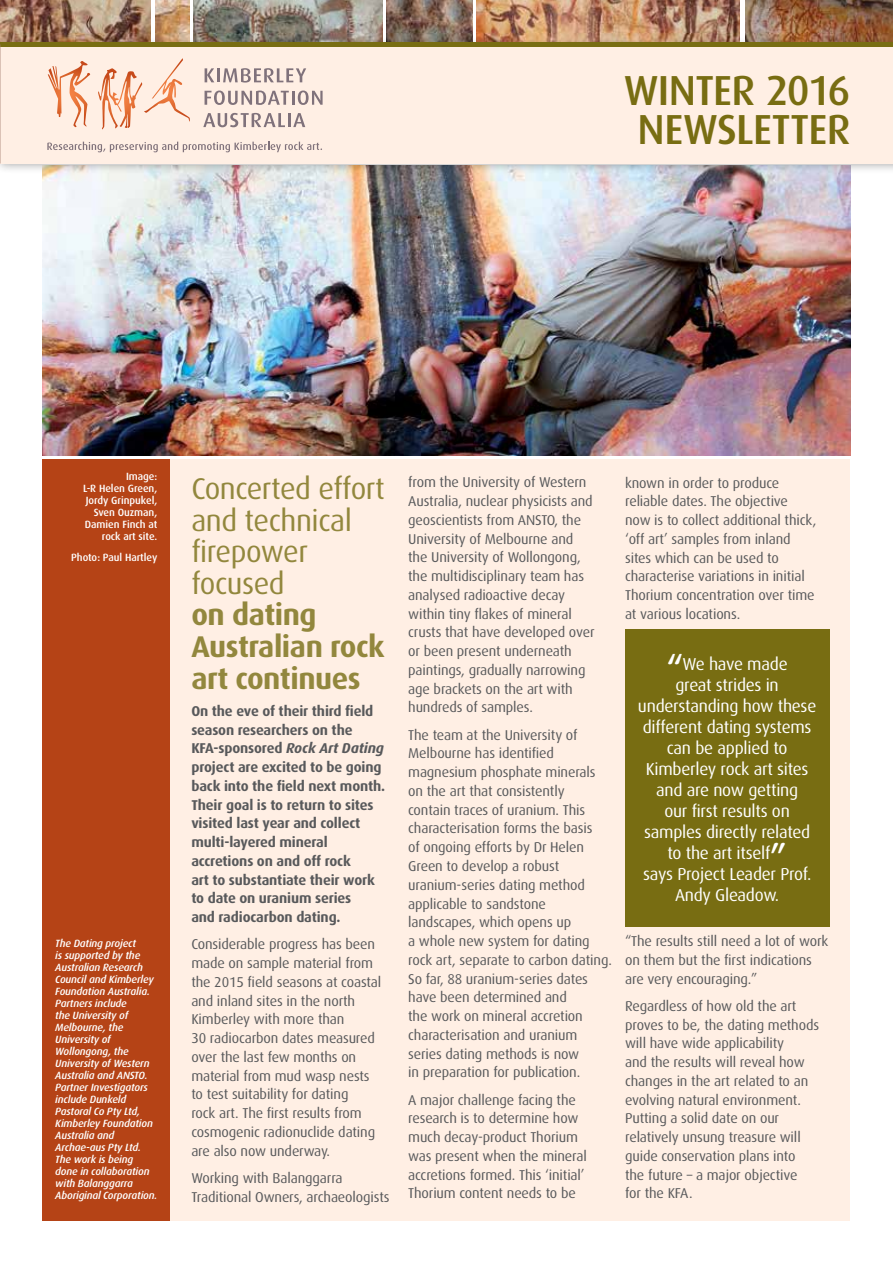
<style>
.page{position:relative;width:893px;height:1263px;background:#fff}
.page>*{position:absolute;margin:0;border:0;box-sizing:border-box;transform-origin:0 0}
.t1{font:500 42px/39px "Dax";letter-spacing:-.02em;color:#786d12;text-align:center}
.t2{font:30px/31.5px "Dax";letter-spacing:-.015em;color:#92873d}
.t3{font:700 30px/31.5px "Dax";letter-spacing:-.015em;color:#92873d}
.t4{font:17.25px/21px "Dax";letter-spacing:-.015em;color:#fff;text-align:center}
.t5{font:14.25px/18.8px "Dax";letter-spacing:-.01em;color:#58595b}
.t6{font:700 14.25px/18.8px "Dax";letter-spacing:-.01em;color:#58595b}
.t7{font:italic 500 10.5px/12px "Dax";letter-spacing:-.015em;color:#fff}
.t8{font:500 10.5px/12px "Dax";letter-spacing:-.005em;color:#fff;text-align:right}
.s1{font-style:italic}
.s2{font-weight:500;font-size:34.5px}
</style>
<div class="page">
<img style="left:43px;top:174px;width:807px;height:281px">
<div style="left:43px;top:459px;width:807px;height:761px;background:#ffefe4"></div>
<img style="left:155px;top:0;width:34px;height:37px">
<img style="left:387px;top:0;width:85px;height:37px">
<img style="left:193px;top:0;width:190px;height:37px">
<img style="left:1px;top:0;width:150px;height:37px">
<img style="left:476px;top:0;width:264px;height:37px">
<img style="left:745px;top:0;width:148px;height:37px">
<div style="left:0;top:37px;width:893px;height:137px;background:#000;opacity:.3"></div>
<div style="left:0;top:45px;width:893px;height:119px;background:#ffefe4"></div>
<hr style="left:288px;top:113px;width:3px;height:14px;background:#80727b">
<svg style="left:293px;top:113px;width:12px;height:14px"></svg>
<svg style="left:203px;top:113px;width:82px;height:14px"></svg>
<svg style="left:205px;top:68px;width:9px;height:14px"></svg>
<hr style="left:217px;top:68px;width:3px;height:14px;background:#80727b">
<svg style="left:223px;top:68px;width:83px;height:15px"></svg>
<svg style="left:205px;top:91px;width:118px;height:14px"></svg>
<svg style="left:48px;top:61px;width:42px;height:66px"></svg>
<svg style="left:98px;top:58px;width:92px;height:72px"></svg>
<svg style="left:47px;top:142px;width:275px;height:10px"></svg>
<hr style="left:0;top:43px;width:893px;height:4px;background:#786d12">
<div style="left:43px;top:459px;width:127px;height:761px;background:#b54316"></div>
<div style="left:625px;top:629px;width:204px;height:298px;background:#786d12"></div>
<img style="left:0;top:0;width:1px;height:43px">
<h1 class="t1" style="left:624px;top:71px;width:228px">WINTER 2016<br>NEWSLETTER</h1>
<p class="t8" style="left:83px;top:471px;width:76px">Image:<br>L-R Helen Green,<br>Jordy Grinpukel,<br>Sven Ouzman,<br>Damien Finch at rock art site.</p>
<p class="t8" style="left:71px;top:551px;width:88px">Photo: Paul Hartley</p>
<p class="t7" style="left:55px;top:938px;width:104px">The Dating project<br>is supported by the<br>Australian Research<br>Council and Kimberley<br>Foundation Australia.<br>Partners include<br>the University of<br>Melbourne, the<br>University of<br>Wollongong, the<br>University of Western<br>Australia and ANSTO.<br>Partner Investigators include Dunkeld<br>Pastoral Co Pty Ltd,<br>Kimberley Foundation<br>Australia and<br>Archae-aus Pty Ltd.<br>The work is being done in collaboration with Balanggarra<br>Aboriginal Corporation.</p>
<h2 class="t2" style="left:191px;top:474px;width:195px">Concerted effort and technical firepower focused</h2>
<h2 class="t3" style="left:191px;top:599px;width:195px">on dating<br>Australian rock art continues</h2>
<p class="t6" style="left:191px;top:701px;width:195px">On the eve of their third field season researchers on the<br>KFA-sponsored <span class="s1">Rock Art Dating </span>project are excited to be going back into the field next month.<br>Their goal is to return to sites visited last year and collect multi-layered mineral accretions on and off rock<br>art to substantiate their work to date on uranium series<br>and radiocarbon dating.</p>
<p class="t5" style="left:191px;top:935px;width:192px">Considerable progress has been made on sample material from the 2015 field seasons at coastal and inland sites in the north<br>Kimberley with more than<br>30 radiocarbon dates measured over the last few months on material from mud wasp nests to test suitability for dating<br>rock art. The first results from cosmogenic radionuclide dating are also now underway.</p>
<p class="t5" style="left:191px;top:1169px;width:200px">Working with Balanggarra<br>Traditional Owners, archaeologists</p>
<p class="t5" style="left:408px;top:473px;width:188px">from the University of Western<br>Australia, nuclear physicists and geoscientists from ANSTO, the<br>University of Melbourne and the University of Wollongong, the multidisciplinary team has analysed radioactive decay within tiny flakes of mineral crusts that have developed over or been present underneath paintings, gradually narrowing age brackets on the art with hundreds of samples.</p>
<p class="t5" style="left:408px;top:725px;width:205px">The team at the University of<br>Melbourne has identified magnesium phosphate minerals on the art that consistently<br>contain traces of uranium. This characterisation forms the basis<br>of ongoing efforts by Dr Helen<br>Green to develop a robust uranium-series dating method applicable to sandstone landscapes, which opens up<br>a whole new system for dating rock art, separate to carbon dating.<br>So far, 88 uranium-series dates have been determined and<br>the work on mineral accretion characterisation and uranium series dating methods is now<br>in preparation for publication.</p>
<p class="t5" style="left:408px;top:1090px;width:180px">A major challenge facing the research is to determine how much decay-product Thorium was present when the mineral accretions formed. This ‘initial’<br>Thorium content needs to be</p>
<p class="t5" style="left:625px;top:473px;width:193px">known in order to produce reliable dates. The objective now is to collect additional thick, ‘off art’ samples from inland sites which can be used to characterise variations in initial<br>Thorium concentration over time at various locations.</p>
<p class="t4" style="left:638px;top:653px;width:180px"><span class="s2">“</span>We have made<br>great strides in understanding how these different dating systems can be applied to<br>Kimberley rock art sites and are now getting<br>our first results on samples directly related to the art itself<span class="s2">”<br></span>says Project Leader Prof.<br>Andy Gleadow.</p>
<p class="t5" style="left:625px;top:932px;width:205px">“The results still need a lot of work on them but the first indications are very encouraging.”</p>
<p class="t5" style="left:625px;top:997px;width:196px">Regardless of how old the art proves to be, the dating methods will have wide applicability<br>and the results will reveal how changes in the art related to an evolving natural environment.<br>Putting a solid date on our relatively unsung treasure will guide conservation plans into<br>the future – a major objective<br>for the KFA.</p>
</div>
